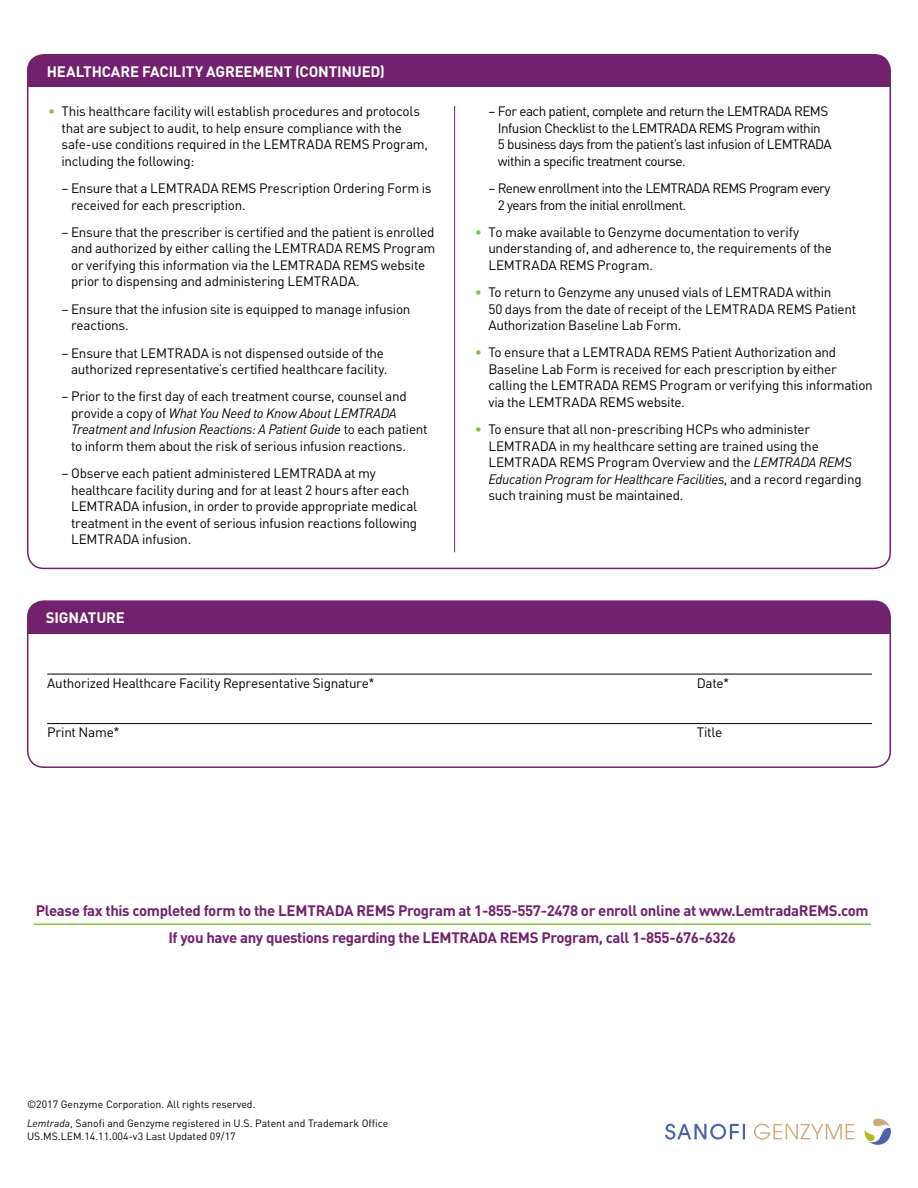
<style>
.page{position:relative;width:918px;height:1188px;background:#fff}
.page>*{position:absolute;margin:0;border:0;box-sizing:border-box;transform-origin:0 0}
.t1{font:700 15px/26.8px "DIN Pro";letter-spacing:-.025em;color:#72226d;text-align:center}
.t2{font:700 15px "DIN Pro";letter-spacing:-.015em;color:#fff}
.t3{font:13.5px/16.5px "DIN Pro";letter-spacing:-.02em;color:#000}
.t4{font:13.5px/16.5px "DIN Pro";letter-spacing:-.04em;color:#000}
.t5{font:10.5px/19.4px "DIN Pro";color:#000}
.s1{color:#82c341}
.s2{font-style:italic}
.s3{font-family:"Arial";font-stretch:condensed}
</style>
<div class="page">
<hr style="left:34px;top:923px;width:837px;height:2px;background:#82c341">
<div style="left:28px;top:55px;width:862px;height:32px;background:#72226d"></div>
<hr style="left:454px;top:106px;width:1px;height:446px;background:#72226d">
<div style="left:28px;top:601px;width:862px;height:33px;background:#72226d"></div>
<hr style="left:891px;top:601px;width:1px;height:33px;background:#72226d">
<hr style="left:891px;top:634px;width:1px;height:133px;background:#72226d">
<hr style="left:47px;top:674px;width:825px;height:1px;background:#000">
<hr style="left:47px;top:723px;width:825px;height:1px;background:#000">
<div style="left:27px;top:600px;width:864px;height:168px;border:2px solid #72226d;border-radius:16px"></div>
<svg style="left:665px;top:1124px;width:80px;height:16px"></svg>
<svg style="left:754px;top:1124px;width:100px;height:16px"></svg>
<svg style="left:865px;top:1119px;width:26px;height:26px"></svg>
<p class="t2" style="left:47px;top:59px;width:340px">HEALTHCARE FACILITY AGREEMENT (CONTINUED)</p>
<p class="t3" style="left:62px;top:102px;width:368px;text-indent:-14px"><span class="s1">•</span> This healthcare facility will establish procedures and protocols that are subject to audit, to help ensure compliance with the safe-use conditions required in the LEMTRADA REMS Program, including the following:</p>
<p class="t3" style="left:71px;top:179px;width:362px;text-indent:-10px">– Ensure that a LEMTRADA REMS Prescription Ordering Form is received for each prescription.</p>
<p class="t3" style="left:71px;top:222px;width:366px;text-indent:-10px">– Ensure that the prescriber is certified and the patient is enrolled and authorized by either calling the LEMTRADA REMS Program or verifying this information via the LEMTRADA REMS website prior to dispensing and administering LEMTRADA.</p>
<p class="t3" style="left:71px;top:299px;width:341px;text-indent:-10px">– Ensure that the infusion site is equipped to manage infusion reactions.</p>
<p class="t3" style="left:62px;top:343px;width:327px;text-align:right">– Ensure that LEMTRADA is not dispensed outside of the authorized representative’s certified healthcare facility.</p>
<p class="t3" style="left:71px;top:387px;width:358px;text-indent:-10px">– Prior to the first day of each treatment course, counsel and provide a copy of <span class="s2">What You Need to Know About LEMTRADA Treatment and Infusion Reactions: A Patient Guide</span> to each patient to inform them about the risk of serious infusion reactions.</p>
<p class="t3" style="left:71px;top:464px;width:348px;text-indent:-10px">– Observe each patient administered LEMTRADA at my healthcare facility during and for at least 2 hours after each LEMTRADA infusion, in order to provide appropriate medical treatment in the event of serious infusion reactions following LEMTRADA infusion.</p>
<p class="t2" style="left:46px;top:605px;width:80px">SIGNATURE</p>
<p class="t4" style="left:498px;top:102px;width:335px;text-indent:-10px">– For each patient, complete and return the LEMTRADA REMS Infusion Checklist to the LEMTRADA REMS Program within<br>5 business days from the patient’s last infusion of LEMTRADA within a specific treatment course.</p>
<p class="t4" style="left:498px;top:179px;width:334px;text-indent:-10px">– Renew enrollment into the LEMTRADA REMS Program every<br>2 years from the initial enrollment.</p>
<p class="t3" style="left:488px;top:222px;width:345px;text-indent:-14px"><span class="s1">•</span> To make available to Genzyme documentation to verify understanding of, and adherence to, the requirements of the<br>LEMTRADA REMS Program.</p>
<p class="t3" style="left:488px;top:283px;width:369px;text-indent:-14px"><span class="s1">•</span> To return to Genzyme any unused vials of LEMTRADA within<br>50 days from the date of receipt of the LEMTRADA REMS Patient<br>Authorization Baseline Lab Form.</p>
<p class="t3" style="left:488px;top:343px;width:386px;text-indent:-14px"><span class="s1">•</span> To ensure that a LEMTRADA REMS Patient Authorization and Baseline Lab Form is received for each prescription by either calling the LEMTRADA REMS Program or verifying this information via the LEMTRADA REMS website.</p>
<p class="t3" style="left:488px;top:420px;width:375px;text-indent:-14px"><span class="s1">•</span> To ensure that all non-prescribing HCPs who administer LEMTRADA in my healthcare setting are trained using the LEMTRADA REMS Program Overview and the <span class="s2">LEMTRADA REMS Education Program for Healthcare Facilities</span>, and a record regarding such training must be maintained.</p>
<p class="t3" style="left:47px;top:674px;width:329px">Authorized Healthcare Facility Representative Signature<span class="s3">*</span></p>
<p class="t3" style="left:697px;top:674px;width:34px">Date<span class="s3">*</span></p>
<p class="t3" style="left:47px;top:723px;width:74px">Print Name<span class="s3">*</span></p>
<p class="t3" style="left:697px;top:723px;width:27px">Title</p>
<p class="t1" style="left:36px;top:895px;width:835px">Please fax this completed form to the LEMTRADA REMS Program at 1-855-557-2478 or enroll online at www.LemtradaREMS.com<br>If you have any questions regarding the LEMTRADA REMS Program, call 1-855-676-6326</p>
<p class="t5" style="left:27px;top:1093px;width:363px">©2017 Genzyme Corporation. All rights reserved.<br><span class="s2">Lemtrada</span>, Sanofi and Genzyme registered in U.S. Patent and Trademark Office</p>
<p class="t5" style="left:27px;top:1125px;width:210px">US.MS.LEM.14.11.004-v3 Last Updated 09/17</p>
</div>
